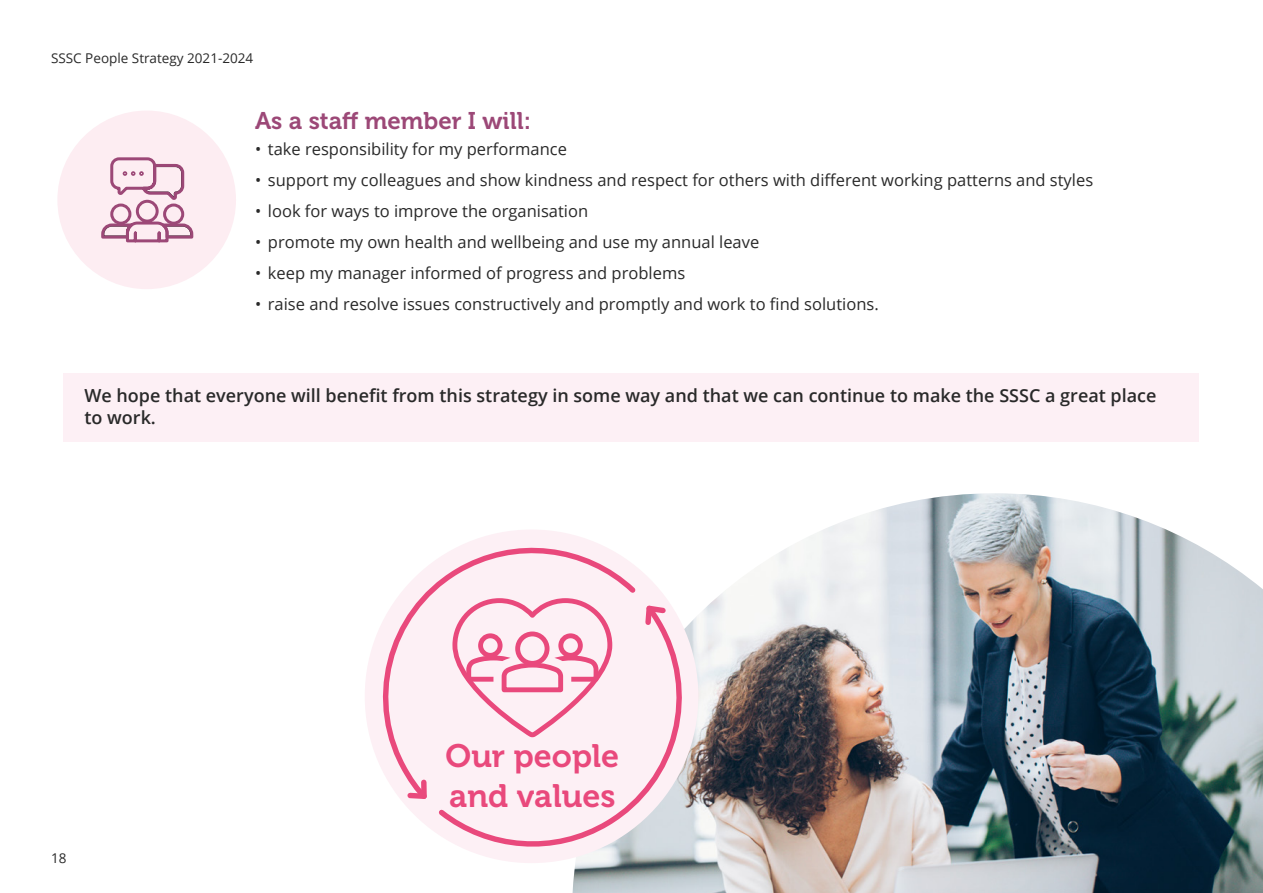
<style>
.page{position:relative;width:1263px;height:893px;background:#fff}
.page>*{position:absolute;margin:0;border:0;box-sizing:border-box;transform-origin:0 0}
.Strategy_Body{font:32.25px/40.3px "Museo 700";color:#e9497c}
.t1{font:24px "Museo 700";color:#9c4877}
.Strategy_Body-2{font:600 18px/22.5px "Open Sans";color:#292929}
.Strategy_Body-3{font:16.5px "Open Sans";color:#292929}
.t2{font:13.5px "Open Sans";color:#292929}
</style>
<div class="page">
<div style="left:64px;top:373px;width:1135px;height:68px;background:#fdf0f5"></div>
<div style="left:57px;top:111px;width:179px;height:178px;background:#fdedf2;border-radius:50%"></div>
<svg style="left:101px;top:157px;width:93px;height:86px"></svg>
<img style="left:573px;top:493px;width:690px;height:400px">
<svg style="left:434px;top:601px;width:266px;height:254px"></svg>
<svg style="left:642px;top:602px;width:27px;height:26px"></svg>
<svg style="left:365px;top:537px;width:275px;height:267px"></svg>
<svg style="left:404px;top:777px;width:26px;height:25px"></svg>
<div style="left:558px;top:633px;width:25px;height:25px;border:5px solid #e9497c;border-radius:50%"></div>
<p class="t2" style="left:51px;top:49px;width:204px">SSSC People Strategy 2021-2024</p>
<h1 class="t1" style="left:255px;top:107px;width:277px">As a staff member I will:</h1>
<h1 class="Strategy_Body-3" style="left:255px;top:138px;width:313px">• take responsibility for my performance</h1>
<h1 class="Strategy_Body-3" style="left:255px;top:169px;width:840px">• support my colleagues and show kindness and respect for others with different working patterns and styles</h1>
<h1 class="Strategy_Body-3" style="left:255px;top:200px;width:334px">• look for ways to improve the organisation</h1>
<h1 class="Strategy_Body-3" style="left:255px;top:231px;width:506px">• promote my own health and wellbeing and use my annual leave</h1>
<h1 class="Strategy_Body-3" style="left:255px;top:262px;width:432px">• keep my manager informed of progress and problems</h1>
<h1 class="Strategy_Body-3" style="left:255px;top:293px;width:625px">• raise and resolve issues constructively and promptly and work to find solutions.</h1>
<h1 class="Strategy_Body-2" style="left:84px;top:384px;width:1073px">We hope that everyone will benefit from this strategy in some way and that we can continue to make the SSSC a great place to work.</h1>
<p class="t2" style="left:51px;top:849px;width:17px">18</p>
<h1 class="Strategy_Body" style="left:445px;top:736px;width:175px">Our people and values</h1>
</div>
